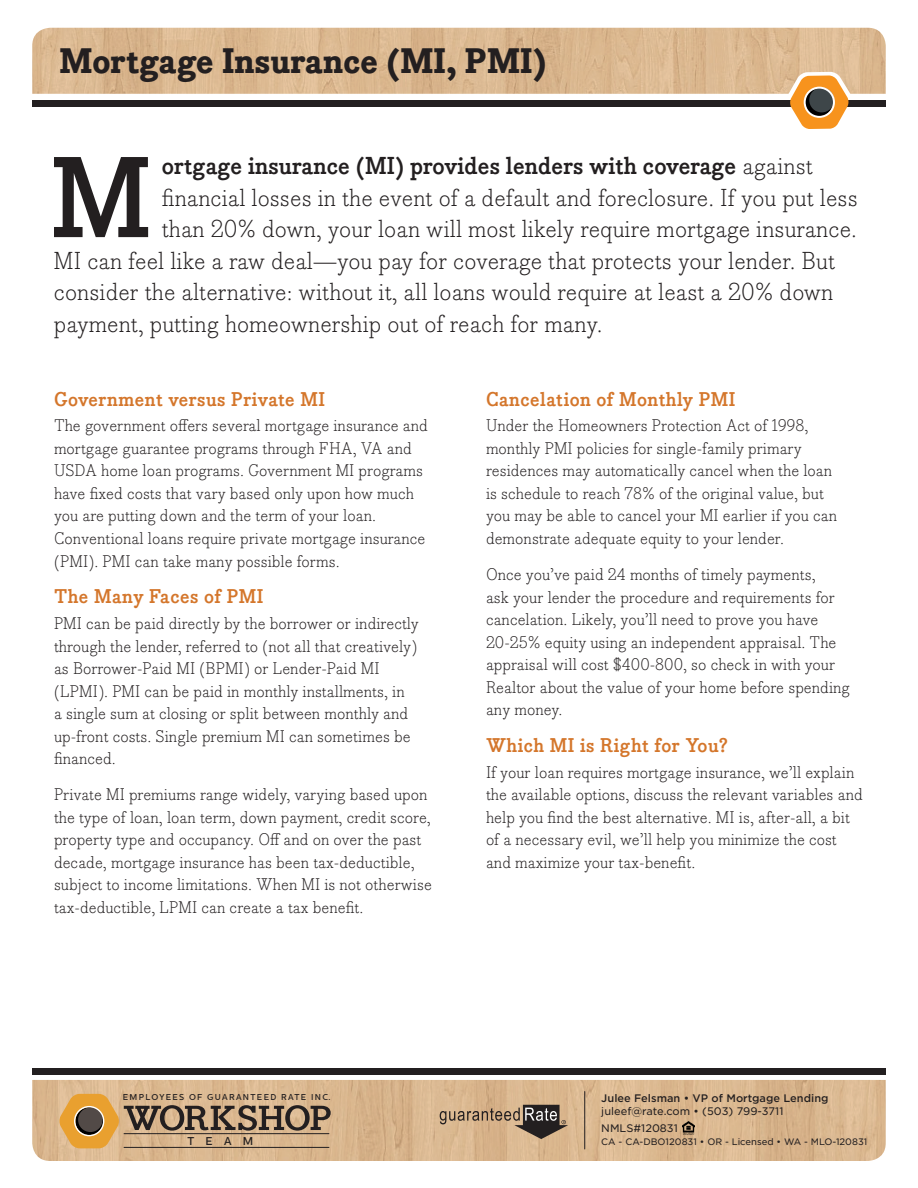
<style>
.page{position:relative;width:918px;height:1188px;background:#fff}
.page>*{position:absolute;margin:0;border:0;box-sizing:border-box;transform-origin:0 0}
.t1{font:700 112.5px "Bodoni Egyptian Pro";color:#231f20}
.t2{font:700 expanded 34.5px "Bodoni Egyptian Pro";color:#231f20}
.t3{font:300 24px "Bodoni Egyptian Pro";color:#231f20}
.t4{font:700 24px "Bodoni Egyptian Pro";color:#231f20}
.t5{font:700 19.5px "Bodoni Egyptian Pro";letter-spacing:.02em;color:#d4762b}
.t6{font:300 16.5px/22.5px "Bodoni Egyptian Pro";color:#231f20}
.t7{font:500 11.4px "Centrale Sans";color:#231f20}
.t8{font:10.5px/16.5px "Gotham S Sm";color:#231f20}
.t9{font:500 10.5px "Gotham S Sm";color:#231f20}
.t10{font:9px "Gotham S Sm";color:#231f20}
.t11{font:500 8.55px "Centrale Sans";letter-spacing:.155em;color:#231f20}
.s1{font-weight:300}
</style>
<div class="page">
<img style="left:32px;top:28px;width:854px;height:66px">
<div style="left:32px;top:100px;width:854px;height:7px;background:#231f20"></div>
<svg style="left:783px;top:71px;width:72px;height:58px"></svg>
<svg style="left:805px;top:88px;width:28px;height:28px"></svg>
<div style="left:809px;top:88px;width:25px;height:24px;background:#3e4649;border-radius:50%"></div>
<div style="left:804px;top:87px;width:31px;height:31px;border:2px solid #fff;border-radius:50%"></div>
<img style="left:32px;top:1080px;width:854px;height:81px">
<div style="left:32px;top:1069px;width:854px;height:6px;background:#231f20"></div>
<svg style="left:683px;top:1122px;width:11px;height:12px"></svg>
<svg style="left:440px;top:1105px;width:128px;height:34px"></svg>
<hr style="left:584px;top:1092px;width:1px;height:57px;background:#231f20">
<svg style="left:58px;top:1093px;width:273px;height:56px"></svg>
<svg style="left:75px;top:1107px;width:28px;height:28px"></svg>
<div style="left:78px;top:1107px;width:25px;height:25px;background:#524a47;border-radius:50%"></div>
<div style="left:74px;top:1106px;width:30px;height:30px;border:1px solid #fff;border-radius:50%"></div>
<hr style="left:124px;top:1133px;width:205px;height:1px;background:#231f20">
<hr style="left:124px;top:1147px;width:205px;height:1px;background:#231f20">
<h2 class="t2" style="left:59px;top:40px;width:488px">Mortgage Insurance (MI, PMI)</h2>
<h1 class="t1" style="left:51px;top:129px;width:103px">M</h1>
<h3 class="t4" style="left:162px;top:151px;width:653px">ortgage insurance (MI) provides lenders with coverage <span class="s1">against</span></h3>
<h3 class="t3" style="left:162px;top:183px;width:698px">financial losses in the event of a default and foreclosure. If you put less</h3>
<h3 class="t3" style="left:162px;top:214px;width:697px">than 20% down, your loan will most likely require mortgage insurance.</h3>
<h3 class="t3" style="left:54px;top:245px;width:783px">MI can feel like a raw deal—you pay for coverage that protects your lender. But</h3>
<h3 class="t3" style="left:54px;top:277px;width:781px">consider the alternative: without it, all loans would require at least a 20% down</h3>
<h3 class="t3" style="left:54px;top:308px;width:550px">payment, putting homeownership out of reach for many.</h3>
<p class="t5" style="left:54px;top:387px;width:273px">Government versus Private MI</p>
<p class="t6" style="left:54px;top:415px;width:375px">The government offers several mortgage insurance and mortgage guarantee programs through FHA, VA and USDA home loan programs. Government MI programs have fixed costs that vary based only upon how much you are putting down and the term of your loan.<br>Conventional loans require private mortgage insurance (PMI). PMI can take many possible forms.</p>
<p class="t5" style="left:54px;top:585px;width:211px">The Many Faces of PMI</p>
<p class="t6" style="left:54px;top:613px;width:366px">PMI can be paid directly by the borrower or indirectly through the lender, referred to (not all that creatively) as Borrower-Paid MI (BPMI) or Lender-Paid MI (LPMI). PMI can be paid in monthly installments, in<br>a single sum at closing or split between monthly and up-front costs. Single premium MI can sometimes be financed.</p>
<p class="t6" style="left:54px;top:784px;width:380px">Private MI premiums range widely, varying based upon the type of loan, loan term, down payment, credit score, property type and occupancy. Off and on over the past decade, mortgage insurance has been tax-deductible, subject to income limitations. When MI is not otherwise tax-deductible, LPMI can create a tax benefit.</p>
<p class="t5" style="left:486px;top:387px;width:251px">Cancelation of Monthly PMI</p>
<p class="t6" style="left:486px;top:415px;width:353px">Under the Homeowners Protection Act of 1998, monthly PMI policies for single-family primary residences may automatically cancel when the loan is schedule to reach 78% of the original value, but you may be able to cancel your MI earlier if you can demonstrate adequate equity to your lender.</p>
<p class="t6" style="left:486px;top:564px;width:366px">Once you’ve paid 24 months of timely payments,<br>ask your lender the procedure and requirements for cancelation. Likely, you’ll need to prove you have 20-25% equity using an independent appraisal. The appraisal will cost $400-800, so check in with your Realtor about the value of your home before spending any money.</p>
<p class="t5" style="left:486px;top:733px;width:243px">Which MI is Right for You?</p>
<p class="t6" style="left:486px;top:761px;width:378px">If your loan requires mortgage insurance, we’ll explain the available options, discuss the relevant variables and help you find the best alternative. MI is, after-all, a bit of a necessary evil, we’ll help you minimize the cost and maximize your tax-benefit.</p>
<p class="t11" style="left:123px;top:1092px;width:209px">EMPLOYEES OF GUARANTEED RATE INC.</p>
<p class="t7" style="left:187px;top:1134px;width:68px">TEAM</p>
<p class="t9" style="left:601px;top:1091px;width:229px">Julee Felsman • VP of Mortgage Lending</p>
<p class="t8" style="left:601px;top:1103px;width:184px">juleef@rate.com • (503) 799-3711<br>NMLS#120831</p>
<p class="t10" style="left:601px;top:1136px;width:268px">CA - CA-DBO120831 • OR - Licensed • WA - MLO-120831</p>
</div>
